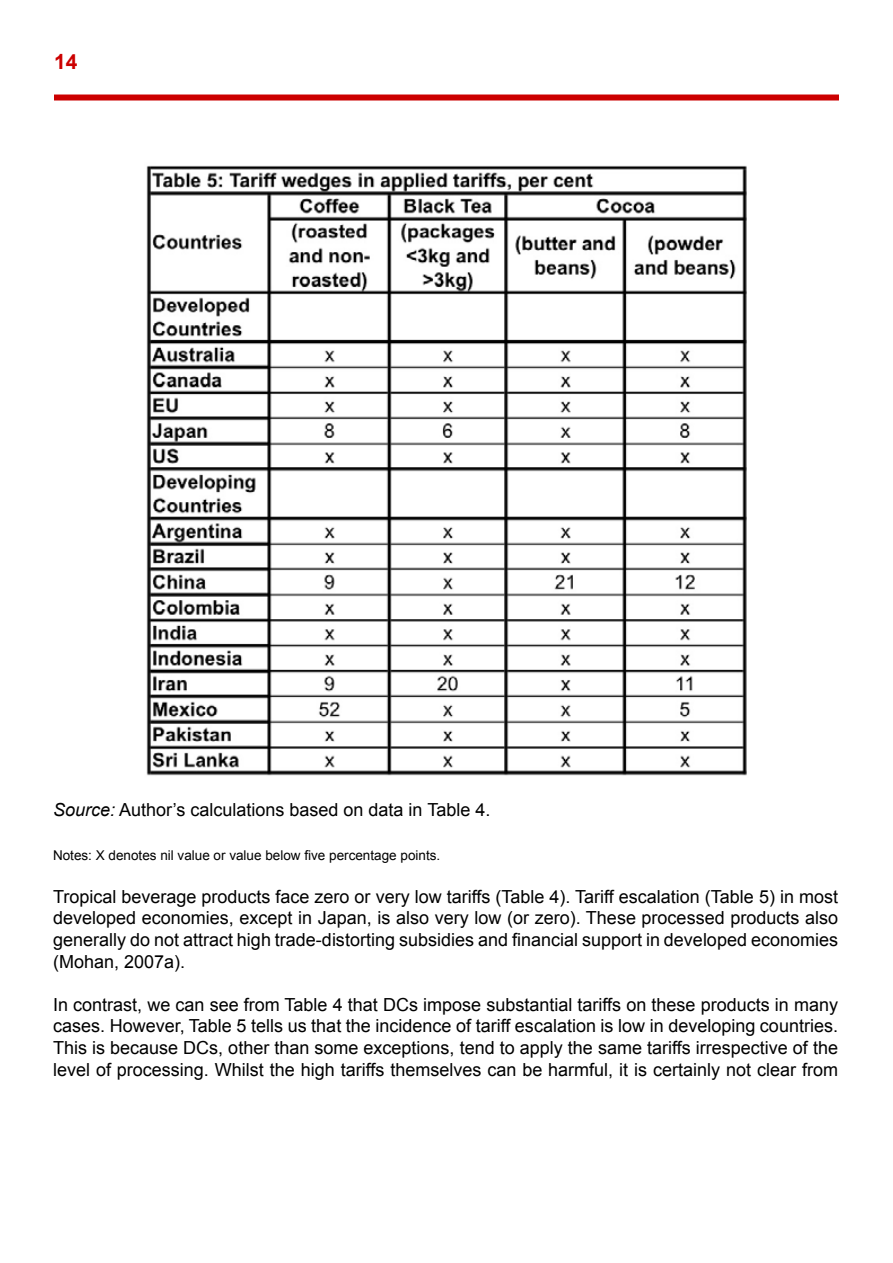
<style>
.page{position:relative;width:893px;height:1263px;background:#fff}
.page>*{position:absolute;margin:0;border:0;box-sizing:border-box;transform-origin:0 0}
.t1{font:700 21px "Arial";color:#c00}
.t2{font:18px/21.6px "Arial";color:#000;text-align:justify}
.t3{font:13.5px "Arial";color:#000}
.s1{font-style:italic}
</style>
<div class="page">
<img style="left:146px;top:165px;width:601px;height:611px">
<div style="left:54px;top:95px;width:785px;height:6px;background:#c00"></div>
<p class="t1" style="left:54px;top:48px;width:25px">14</p>
<p class="t2" style="left:53px;top:799px;width:439px"><span class="s1">Source:</span> Author’s calculations based on data in Table 4.</p>
<p class="t3" style="left:53px;top:846px;width:389px">Notes: X denotes nil value or value below five percentage points.</p>
<p class="t2" style="left:53px;top:886px;width:786px">Tropical beverage products face zero or very low tariffs (Table 4). Tariff escalation (Table 5) in most developed economies, except in Japan, is also very low (or zero). These processed products also generally do not attract high trade-distorting subsidies and financial support in developed economies (Mohan, 2007a).</p>
<p class="t2" style="left:53px;top:994px;width:786px">In contrast, we can see from Table 4 that DCs impose substantial tariffs on these products in many cases. However, Table 5 tells us that the incidence of tariff escalation is low in developing countries.<br>This is because DCs, other than some exceptions, tend to apply the same tariffs irrespective of the level of processing. Whilst the high tariffs themselves can be harmful, it is certainly not clear from</p>
</div>
